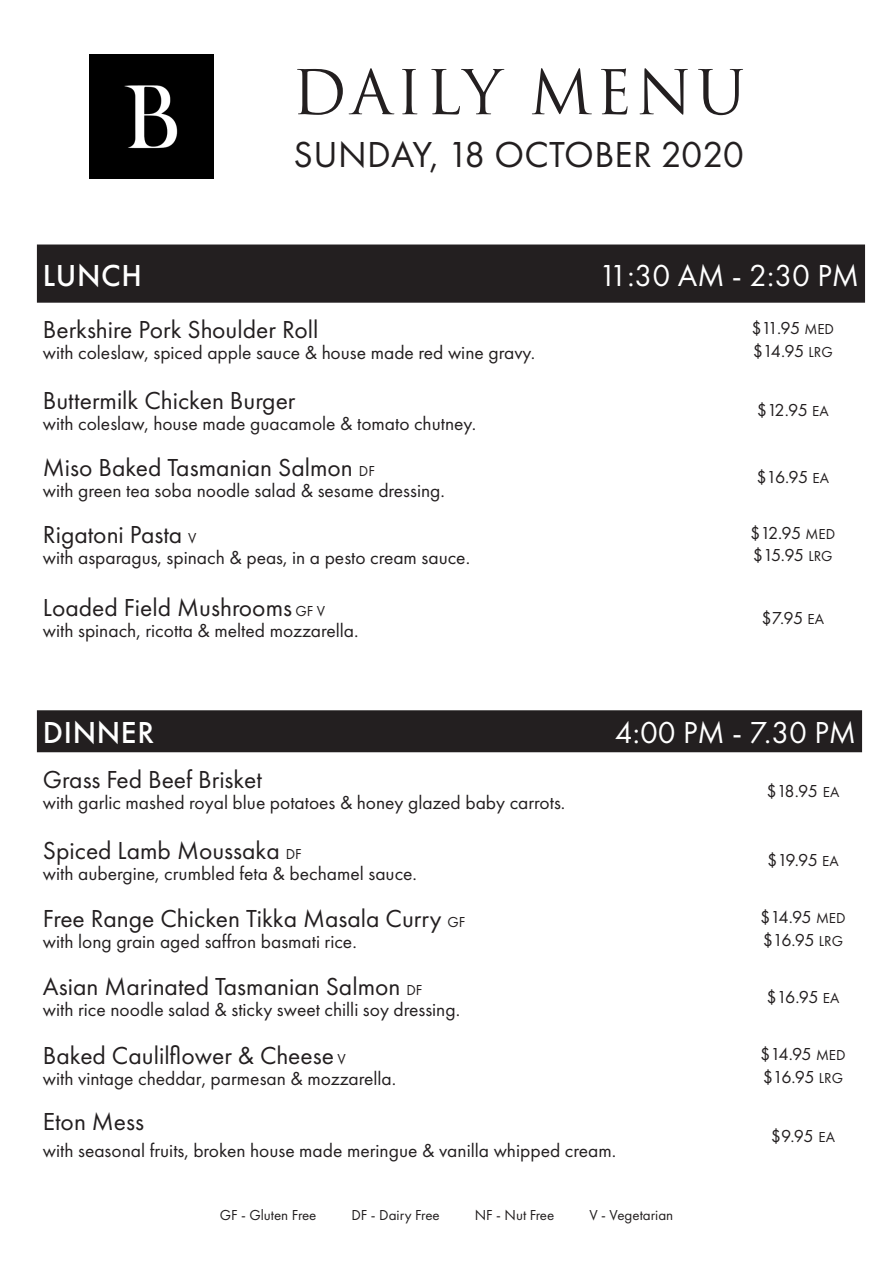
<style>
.page{position:relative;width:893px;height:1263px;background:#fff}
.page>*{position:absolute;margin:0;border:0;box-sizing:border-box;transform-origin:0 0}
.t1{font:60px "Trajan Pro 3";letter-spacing:.06em;color:#231f20}
.t2{font:37.5px "Futura PT";letter-spacing:.01em;color:#231f20}
.t3{font:31.5px "Futura PT";color:#fff}
.t4{font:500 31.5px "Futura PT";letter-spacing:.02em;color:#fff}
.Description{font:25.5px "Futura PT";color:#231f20}
.Description-2{font:19.5px "Futura PT";color:#231f20}
.t5{font:18px/22.5px "Futura PT";letter-spacing:-.04em;color:#231f20}
.t6{font:15px "Futura PT";color:#231f20}
.s1{font-size:15px}
</style>
<div class="page">
<img style="left:89px;top:54px;width:125px;height:125px">
<div style="left:37px;top:244px;width:828px;height:59px;background:#231f20"></div>
<div style="left:37px;top:710px;width:825px;height:42px;background:#231f20"></div>
<p class="t1" style="left:292px;top:51px;width:456px">DAILY MENU</p>
<p class="t2" style="left:294px;top:132px;width:452px">SUNDAY, 18 OCTOBER 2020</p>
<p class="t4" style="left:43px;top:256px;width:101px">LUNCH</p>
<p class="t3" style="left:599px;top:256px;width:262px">11:30 AM - 2:30 PM</p>
<p class="Description" style="left:43px;top:314px;width:277px">Berkshire Pork Shoulder Roll</p>
<p class="Description-2" style="left:43px;top:341px;width:494px">with coleslaw, spiced apple sauce &amp; house made red wine gravy.</p>
<p class="t5" style="left:751px;top:317px;width:84px">$11.95 <span class="s1">MED </span>$14.95 <span class="s1">LRG</span></p>
<p class="Description" style="left:43px;top:385px;width:254px">Buttermilk Chicken Burger</p>
<p class="Description-2" style="left:43px;top:412px;width:435px">with coleslaw, house made guacamole &amp; tomato chutney.</p>
<p class="Description" style="left:43px;top:452px;width:333px">Miso Baked Tasmanian Salmon <span class="s1">DF</span></p>
<p class="Description-2" style="left:43px;top:479px;width:404px">with green tea soba noodle salad &amp; sesame dressing.</p>
<p class="Description" style="left:43px;top:519px;width:155px">Rigatoni Pasta <span class="s1">V</span></p>
<p class="Description-2" style="left:43px;top:545px;width:429px">with asparagus, spinach &amp; peas, in a pesto cream sauce.</p>
<p class="Description" style="left:43px;top:592px;width:284px">Loaded Field Mushrooms <span class="s1">GF V</span></p>
<p class="Description-2" style="left:43px;top:619px;width:317px">with spinach, ricotta &amp; melted mozzarella.</p>
<p class="t5" style="left:757px;top:399px;width:73px">$12.95 <span class="s1">EA</span></p>
<p class="t5" style="left:756px;top:466px;width:74px">$16.95 <span class="s1">EA</span></p>
<p class="t5" style="left:750px;top:522px;width:86px">$12.95 <span class="s1">MED</span></p>
<p class="t5" style="left:753px;top:544px;width:81px">$15.95 <span class="s1">LRG</span></p>
<p class="t5" style="left:761px;top:606px;width:64px">$7.95 <span class="s1">EA</span></p>
<p class="t4" style="left:43px;top:714px;width:113px">DINNER</p>
<p class="t3" style="left:615px;top:714px;width:243px">4:00 PM - 7.30 PM</p>
<p class="Description" style="left:43px;top:764px;width:220px">Grass Fed Beef Brisket</p>
<p class="Description-2" style="left:43px;top:791px;width:524px">with garlic mashed royal blue potatoes &amp; honey glazed baby carrots.</p>
<p class="t5" style="left:766px;top:779px;width:75px">$18.95 <span class="s1">EA</span></p>
<p class="Description" style="left:43px;top:835px;width:260px">Spiced Lamb Moussaka <span class="s1">DF</span></p>
<p class="Description-2" style="left:43px;top:862px;width:376px">with aubergine, crumbled feta &amp; bechamel sauce.</p>
<p class="Description" style="left:43px;top:903px;width:424px">Free Range Chicken Tikka Masala Curry <span class="s1">GF</span></p>
<p class="Description-2" style="left:43px;top:930px;width:315px">with long grain aged saffron basmati rice.</p>
<p class="Description" style="left:43px;top:971px;width:381px">Asian Marinated Tasmanian Salmon <span class="s1">DF</span></p>
<p class="Description-2" style="left:43px;top:998px;width:419px">with rice noodle salad &amp; sticky sweet chilli soy dressing.</p>
<p class="Description" style="left:43px;top:1040px;width:304px">Baked Caulilflower &amp; Cheese <span class="s1">V</span></p>
<p class="Description-2" style="left:43px;top:1067px;width:355px">with vintage cheddar, parmesan &amp; mozzarella.</p>
<p class="Description" style="left:43px;top:1106px;width:103px">Eton Mess</p>
<p class="Description-2" style="left:43px;top:1139px;width:575px">with seasonal fruits, broken house made meringue &amp; vanilla whipped cream.</p>
<p class="t6" style="left:220px;top:1206px;width:98px">GF - Gluten Free</p>
<p class="t6" style="left:351px;top:1206px;width:90px">DF - Dairy Free</p>
<p class="t6" style="left:475px;top:1206px;width:81px">NF - Nut Free</p>
<p class="t6" style="left:589px;top:1206px;width:85px">V - Vegetarian</p>
<p class="t5" style="left:767px;top:849px;width:73px">$19.95 <span class="s1">EA</span></p>
<p class="t5" style="left:760px;top:906px;width:87px">$14.95 <span class="s1">MED</span></p>
<p class="t5" style="left:763px;top:928px;width:82px">$16.95 <span class="s1">LRG</span></p>
<p class="t5" style="left:767px;top:985px;width:74px">$16.95 <span class="s1">EA</span></p>
<p class="t5" style="left:760px;top:1043px;width:87px">$14.95 <span class="s1">MED</span></p>
<p class="t5" style="left:763px;top:1065px;width:82px">$16.95 <span class="s1">LRG</span></p>
<p class="t5" style="left:771px;top:1125px;width:66px">$9.95 <span class="s1">EA</span></p>
</div>
